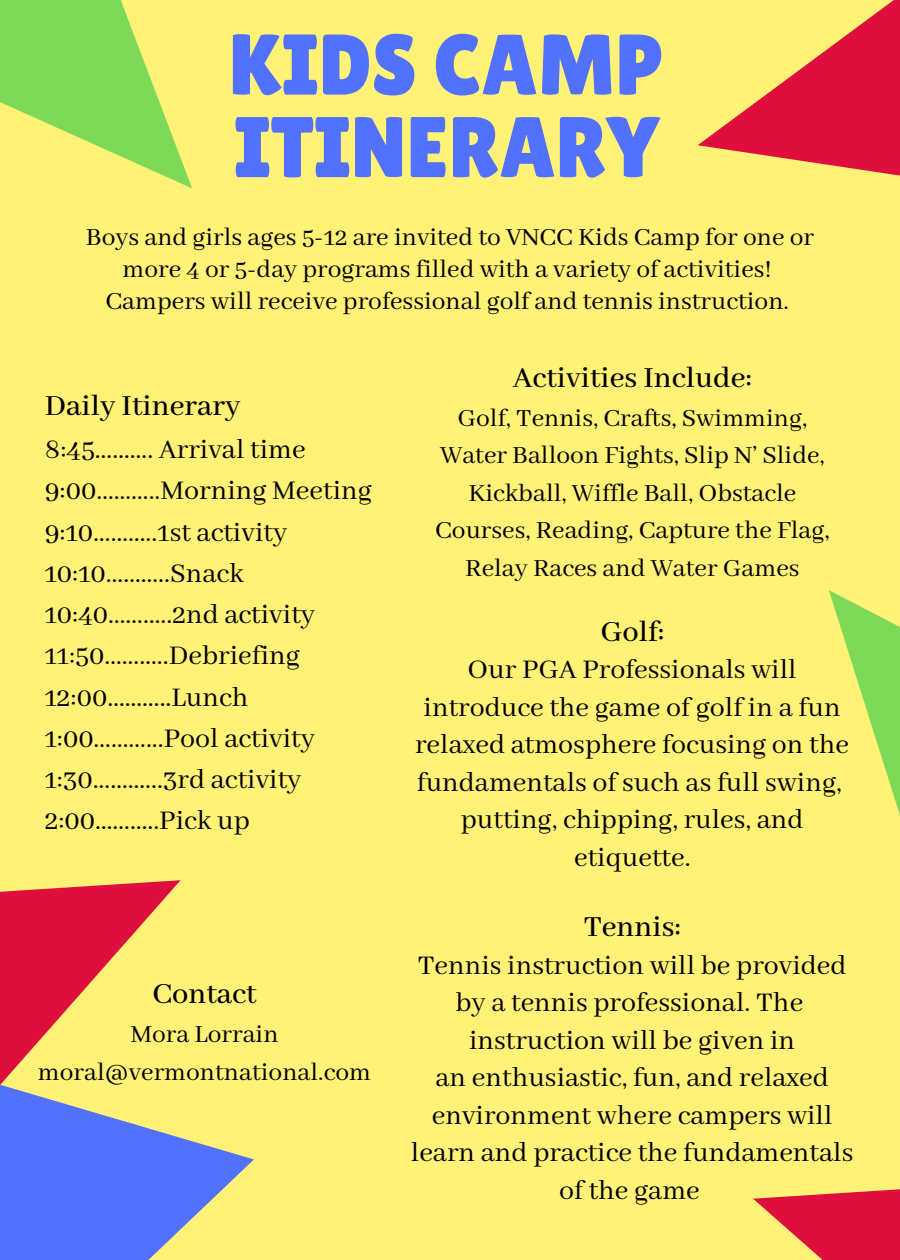
<style>
.page{position:relative;width:900px;height:1260px;background:#fff277}
.page>*{position:absolute;margin:0;border:0;box-sizing:border-box;transform-origin:0 0}
.t1{font:86px "Lilita One";color:#5271ff}
.t2{font:500 32.5px "Abhaya Libre";color:#000}
.t3{font:30px/37.5px "Abhaya Libre";color:#000;text-align:center}
.t4{font:27.5px/37.5px "Abhaya Libre";color:#000;text-align:center}
</style>
<div class="page">
<svg style="left:181px;top:1138px;width:73px;height:91px"></svg>
<svg style="left:698px;top:0;width:202px;height:176px"></svg>
<svg style="left:0;top:0;width:192px;height:189px;fill:#7ed957"></svg>
<svg style="left:753px;top:1193px;width:147px;height:67px;fill:#de0f3f"></svg>
<svg style="left:829px;top:590px;width:71px;height:619px"></svg>
<svg style="left:0;top:880px;width:181px;height:380px"></svg>
<p class="t1" style="left:229px;top:15px;width:437px">KIDS CAMP</p>
<p class="t1" style="left:234px;top:98px;width:427px">ITINERARY</p>
<p class="t4" style="left:86px;top:223px;width:730px;line-height:32px">Boys and girls ages 5-12 are invited to VNCC Kids Camp for one or more 4 or 5-day programs filled with a variety of activities!</p>
<p class="t4" style="left:106px;top:284px;width:685px">Campers will receive professional golf and tennis instruction.</p>
<p class="t2" style="left:45px;top:388px;width:197px">Daily Itinerary</p>
<p class="t3" style="left:45px;top:432px;width:262px">8:45………. Arrival time</p>
<p class="t3" style="left:45px;top:473px;width:329px">9:00………..Morning Meeting</p>
<p class="t3" style="left:45px;top:514px;width:244px">9:10………..1st activity</p>
<p class="t3" style="left:45px;top:556px;width:201px">10:10………..Snack</p>
<p class="t3" style="left:45px;top:597px;width:272px">10:40………..2nd activity</p>
<p class="t3" style="left:45px;top:638px;width:257px">11:50………..Debriefing</p>
<p class="t3" style="left:45px;top:679px;width:205px">12:00………..Lunch</p>
<p class="t3" style="left:45px;top:721px;width:272px">1:00………...Pool activity</p>
<p class="t3" style="left:45px;top:762px;width:258px">1:30………...3rd activity</p>
<p class="t3" style="left:45px;top:803px;width:207px">2:00………..Pick up</p>
<p class="t2" style="left:152px;top:975px;width:106px">Contact</p>
<p class="t4" style="left:38px;top:1016px;width:335px">Mora Lorrain moral@vermontnational.com</p>
<p class="t2" style="left:513px;top:359px;width:241px">Activities Include:</p>
<p class="t4" style="left:435px;top:400px;width:396px">Golf, Tennis, Crafts, Swimming, Water Balloon Fights, Slip N’ Slide, Kickball, Wiffle Ball, Obstacle Courses, Reading, Capture the Flag, Relay Races and Water Games</p>
<p class="t2" style="left:600px;top:614px;width:66px">Golf:</p>
<p class="t3" style="left:415px;top:652px;width:435px">Our PGA Professionals will introduce the game of golf in a fun relaxed atmosphere focusing on the fundamentals of such as full swing,</p>
<p class="t3" style="left:461px;top:802px;width:344px">putting, chipping, rules, and etiquette.</p>
<p class="t2" style="left:584px;top:909px;width:99px">Tennis:</p>
<p class="t3" style="left:418px;top:948px;width:430px">Tennis instruction will be provided by a tennis professional. The</p>
<p class="t3" style="left:411px;top:1023px;width:444px">instruction will be given in<br>an enthusiastic, fun, and relaxed environment where campers will learn and practice the fundamentals of the game</p>
</div>
